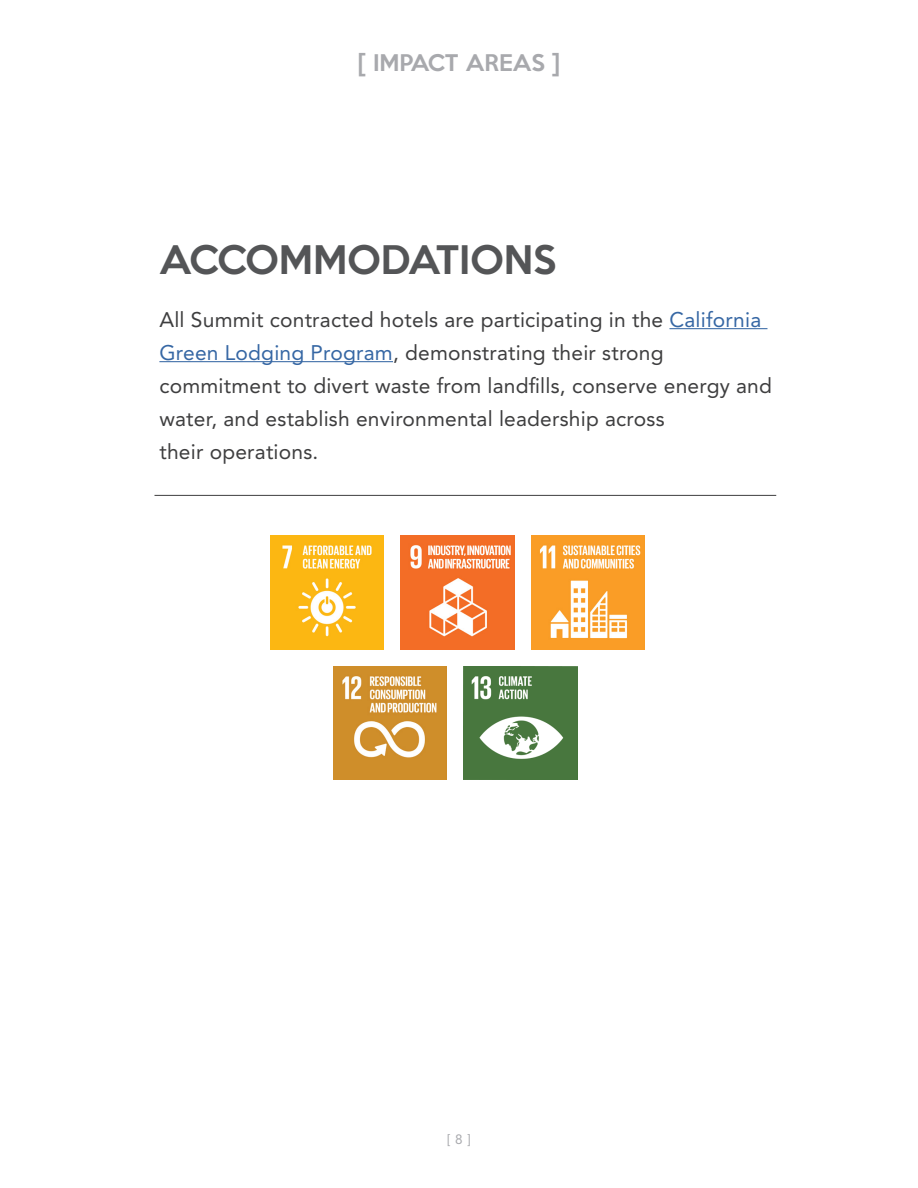
<style>
.page{position:relative;width:918px;height:1188px;background:#fff}
.page>*{position:absolute;margin:0;border:0;box-sizing:border-box;transform-origin:0 0}
.g-subheads-big{font:500 36px "Keep Calm";color:#545557}
.g-body{font:21px/33px "Avenir LT Pro";letter-spacing:.01em;color:#3e3e3f}
.g-toplines{font:500 21px "Keep Calm";color:#a8a9ad}
.t1{font:13.5px "Avenir LT Pro";color:#a8a9ad}
.s1{color:#3667a4}
</style>
<div class="page">
<hr style="left:669px;top:328px;width:98px;height:1px;background:#3667a4">
<hr style="left:159px;top:361px;width:234px;height:1px;background:#3667a4">
<hr style="left:154px;top:495px;width:622px;height:1px;background:#3e3e3f">
<img style="left:531px;top:536px;width:114px;height:113px">
<img style="left:270px;top:536px;width:114px;height:113px">
<img style="left:401px;top:536px;width:113px;height:113px">
<img style="left:333px;top:666px;width:114px;height:114px">
<img style="left:464px;top:666px;width:113px;height:114px">
<p class="g-toplines" style="left:358px;top:44px;width:204px">[ IMPACT AREAS ]</p>
<p class="g-subheads-big" style="left:159px;top:228px;width:398px">ACCOMMODATIONS</p>
<p class="g-body" style="left:159px;top:303px;width:614px">All Summit contracted hotels are participating in the <span class="s1">California Green Lodging Program</span>, demonstrating their strong commitment to divert waste from landfills, conserve energy and water, and establish environmental leadership across<br>their operations.</p>
<p class="t1" style="left:448px;top:1131px;width:24px">[ 8 ]</p>
</div>
